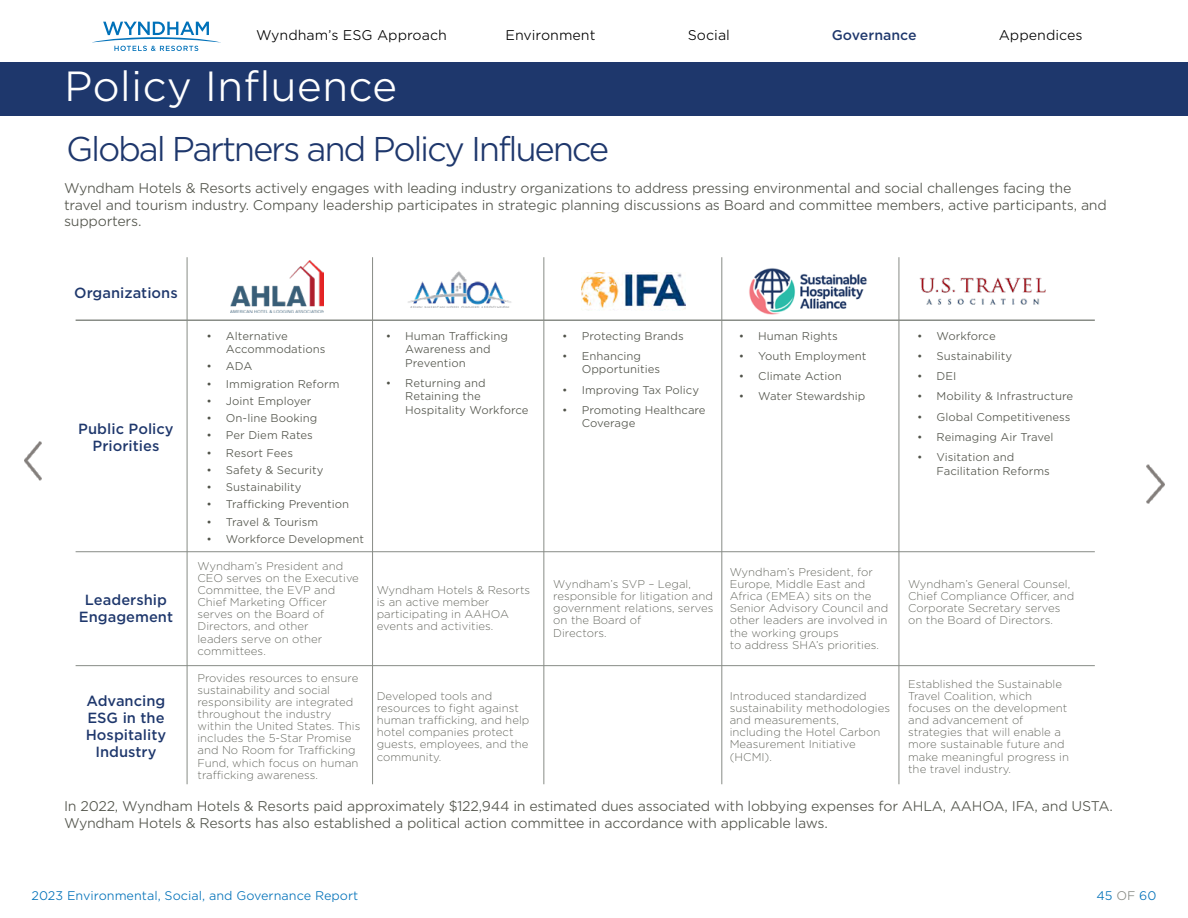
<style>
.page{position:relative;width:1188px;height:918px;background:#fff}
.page>*{position:absolute;margin:0;border:0;box-sizing:border-box;transform-origin:0 0}
.t1{font:300 40.5px "Gotham S Sm";color:#fff}
.t2{font:300 33px "Gotham S Sm";letter-spacing:-.07em;color:#1e376c}
.t3{font:500 14.1px/17px "Gotham S Sm";color:#1e376c;text-align:center}
.t4{font:300 13.5px/16.5px "Gotham S Sm";letter-spacing:-.02em;color:#51534a}
.t5{font:300 13.5px "Gotham S Sm";color:#000}
.t6{font:500 13.5px "Gotham S Sm";color:#1e376c}
.t7{font:300 12px "Gotham S Sm";color:#0071b9}
.t8{font:200 10.8px/12.1px "Gotham S Sm";color:#51534a}
.t9{font:300 10.8px/13.5px "Gotham S Sm";color:#51534a}
.s1{color:#888c86}
</style>
<div class="page">
<svg style="left:93px;top:22px;width:128px;height:29px"></svg>
<div style="left:0;top:62px;width:1188px;height:54px;background:#1e376c"></div>
<img style="left:1147px;top:465px;width:17px;height:38px">
<img style="left:24px;top:442px;width:18px;height:38px">
<img style="left:408px;top:271px;width:104px;height:36px">
<img style="left:749px;top:268px;width:118px;height:47px">
<img style="left:919px;top:277px;width:127px;height:28px">
<img style="left:230px;top:260px;width:94px;height:52px">
<img style="left:582px;top:273px;width:103px;height:38px">
<hr style="left:187px;top:257px;width:1px;height:527px;background:#888c86">
<hr style="left:372px;top:257px;width:1px;height:527px;background:#888c86">
<hr style="left:543px;top:257px;width:1px;height:527px;background:#888c86">
<hr style="left:721px;top:257px;width:1px;height:527px;background:#888c86">
<hr style="left:899px;top:257px;width:1px;height:527px;background:#888c86">
<hr style="left:76px;top:319px;width:1019px;height:2px;background:#888c86">
<hr style="left:76px;top:551px;width:1019px;height:1px;background:#888c86">
<hr style="left:76px;top:665px;width:1019px;height:1px;background:#888c86">
<p class="t5" style="left:256px;top:26px;width:192px">Wyndham’s ESG Approach</p>
<p class="t5" style="left:506px;top:27px;width:91px">Environment</p>
<p class="t5" style="left:688px;top:27px;width:44px">Social</p>
<p class="t6" style="left:832px;top:26px;width:86px">Governance</p>
<p class="t5" style="left:999px;top:27px;width:85px">Appendices</p>
<h1 class="t1" style="left:64px;top:59px;width:335px">Policy Influence</h1>
<h2 class="t2" style="left:66px;top:127px;width:545px">Global Partners and Policy Influence</h2>
<p class="t4" style="left:64px;top:180px;width:1044px">Wyndham Hotels &amp; Resorts actively engages with leading industry organizations to address pressing environmental and social challenges facing the travel and tourism industry. Company leadership participates in strategic planning discussions as Board and committee members, active participants, and supporters.</p>
<h3 class="t3" style="left:74px;top:284px;width:105px">Organizations</h3>
<h3 class="t3" style="left:78px;top:420px;width:97px">Public Policy<br>Priorities</h3>
<h3 class="t3" style="left:79px;top:591px;width:96px">Leadership<br>Engagement</h3>
<h3 class="t3" style="left:86px;top:692px;width:82px">Advancing<br>ESG in the<br>Hospitality<br>Industry</h3>
<p class="t9" style="left:226px;top:329px;width:101px;text-indent:-19px">• Alternative<br>Accommodations</p>
<p class="t9" style="left:206px;top:359px;width:47px">• ADA</p>
<p class="t9" style="left:206px;top:377px;width:135px">• Immigration Reform</p>
<p class="t9" style="left:206px;top:394px;width:106px">• Joint Employer</p>
<p class="t9" style="left:206px;top:411px;width:112px">• On-line Booking</p>
<p class="t9" style="left:206px;top:428px;width:108px">• Per Diem Rates</p>
<p class="t9" style="left:206px;top:446px;width:88px">• Resort Fees</p>
<p class="t9" style="left:206px;top:463px;width:118px">• Safety &amp; Security</p>
<p class="t9" style="left:206px;top:480px;width:97px">• Sustainability</p>
<p class="t9" style="left:206px;top:497px;width:144px">• Trafficking Prevention</p>
<p class="t9" style="left:206px;top:515px;width:113px">• Travel &amp; Tourism</p>
<p class="t9" style="left:206px;top:532px;width:159px">• Workforce Development</p>
<p class="t8" style="left:197px;top:559px;width:163px">Wyndham’s President and<br>CEO serves on the Executive<br>Committee, the EVP and<br>Chief Marketing Officer serves on the Board of<br>Directors, and other<br>leaders serve on other committees.</p>
<p class="t8" style="left:197px;top:671px;width:164px">Provides resources to ensure sustainability and social responsibility are integrated throughout the industry within the United States. This includes the 5-Star Promise and No Room for Trafficking<br>Fund, which focus on human trafficking awareness.</p>
<p class="t9" style="left:405px;top:329px;width:104px;text-indent:-19px">• Human Trafficking<br>Awareness and<br>Prevention</p>
<p class="t9" style="left:405px;top:376px;width:125px;text-indent:-19px">• Returning and<br>Retaining the<br>Hospitality Workforce</p>
<p class="t9" style="left:562px;top:329px;width:123px">• Protecting Brands</p>
<p class="t9" style="left:582px;top:349px;width:80px;text-indent:-19px">• Enhancing<br>Opportunities</p>
<p class="t9" style="left:562px;top:383px;width:138px">• Improving Tax Policy</p>
<p class="t9" style="left:582px;top:403px;width:125px;text-indent:-19px">• Promoting Healthcare<br>Coverage</p>
<p class="t9" style="left:739px;top:329px;width:101px">• Human Rights</p>
<p class="t9" style="left:739px;top:349px;width:129px">• Youth Employment</p>
<p class="t9" style="left:739px;top:369px;width:105px">• Climate Action</p>
<p class="t9" style="left:739px;top:389px;width:128px">• Water Stewardship</p>
<p class="t8" style="left:377px;top:584px;width:155px">Wyndham Hotels &amp; Resorts is an active member participating in AAHOA events and activities.</p>
<p class="t8" style="left:553px;top:578px;width:162px">Wyndham’s SVP – Legal, responsible for litigation and government relations, serves on the Board of<br>Directors.</p>
<p class="t8" style="left:730px;top:565px;width:160px">Wyndham’s President, for<br>Europe, Middle East and<br>Africa (EMEA) sits on the<br>Senior Advisory Council and other leaders are involved in the working groups<br>to address SHA’s priorities.</p>
<p class="t8" style="left:377px;top:689px;width:154px">Developed tools and resources to fight against human trafficking, and help hotel companies protect guests, employees, and the community.</p>
<p class="t8" style="left:730px;top:689px;width:162px">Introduced standardized sustainability methodologies and measurements, including the Hotel Carbon<br>Measurement Initiative (HCMI).</p>
<p class="t9" style="left:917px;top:329px;width:80px">• Workforce</p>
<p class="t9" style="left:917px;top:349px;width:97px">• Sustainability</p>
<p class="t9" style="left:917px;top:369px;width:41px">• DEI</p>
<p class="t9" style="left:917px;top:389px;width:158px">• Mobility &amp; Infrastructure</p>
<p class="t9" style="left:917px;top:410px;width:155px">• Global Competitiveness</p>
<p class="t9" style="left:917px;top:430px;width:138px">• Reimaging Air Travel</p>
<p class="t9" style="left:937px;top:450px;width:115px;text-indent:-19px">• Visitation and<br>Facilitation Reforms</p>
<p class="t8" style="left:908px;top:578px;width:168px">Wyndham’s General Counsel,<br>Chief Compliance Officer, and<br>Corporate Secretary serves on the Board of Directors.</p>
<p class="t8" style="left:908px;top:677px;width:162px">Established the Sustainable<br>Travel Coalition, which focuses on the development and advancement of strategies that will enable a more sustainable future and make meaningful progress in the travel industry.</p>
<p class="t4" style="left:64px;top:798px;width:1048px">In 2022, Wyndham Hotels &amp; Resorts paid approximately $122,944 in estimated dues associated with lobbying expenses for AHLA, AAHOA, IFA, and USTA.<br>Wyndham Hotels &amp; Resorts has also established a political action committee in accordance with applicable laws.</p>
<p class="t7" style="left:32px;top:888px;width:328px">2023 Environmental, Social, and Governance Report</p>
<p class="t7" style="left:1096px;top:888px;width:62px">45 <span class="s1">OF</span> 60</p>
</div>
